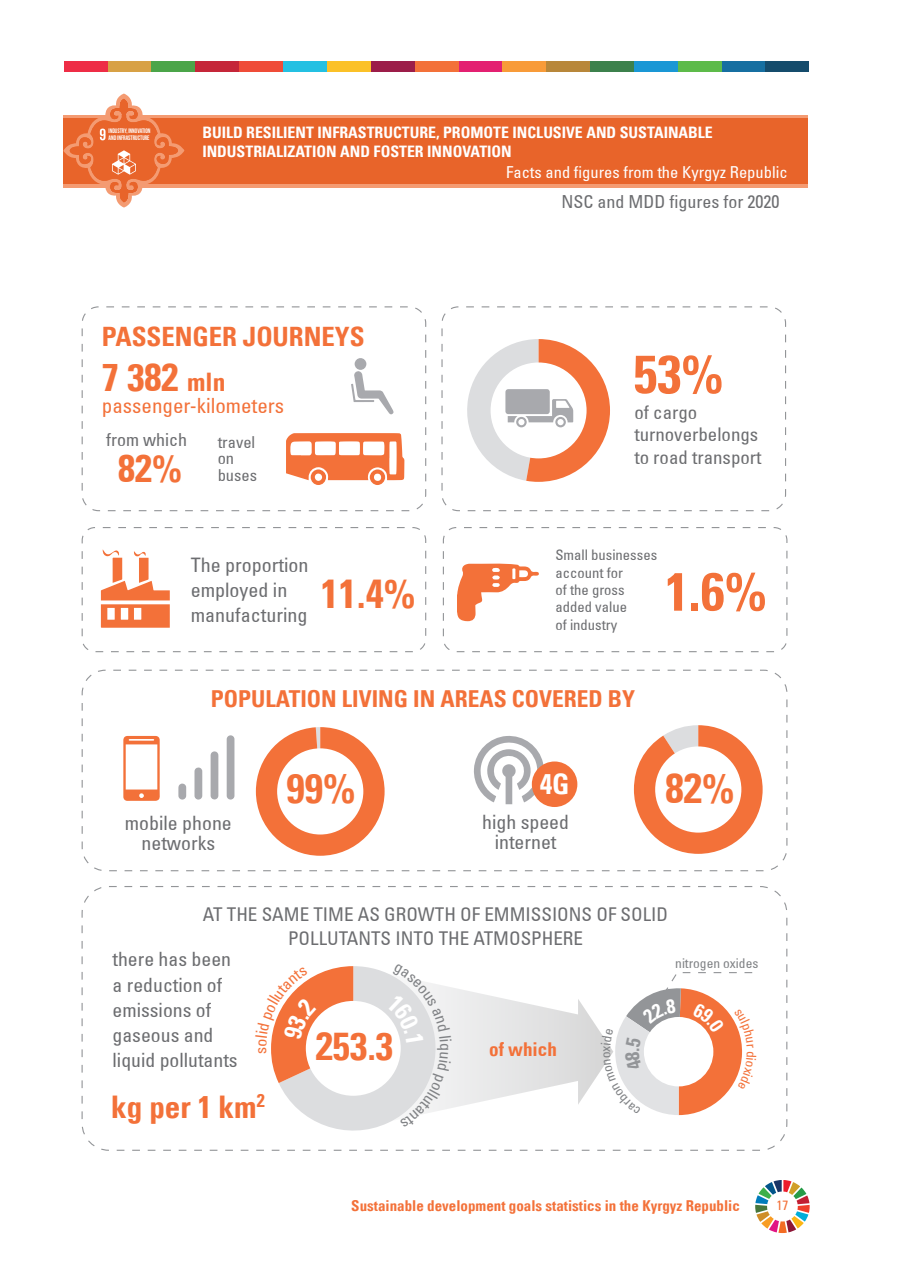
<style>
.page{position:relative;width:902px;height:1280px;background:#fff}
.page>*{position:absolute;margin:0;border:0;box-sizing:border-box;transform-origin:0 0}
.t1{font:53.7px "Univers LTCYR 67 Bold Cond";color:#f37139}
.t2{font:41.25px "Univers LTCYR 67 Bold Cond";color:#f37139}
.t3{font:40.35px "Univers LTCYR 67 Bold Cond";color:#f37139}
.t4{font:38.7px "Univers LTCYR 67 Bold Cond";color:#f37139}
.t5{font:38.4px "Univers LTCYR 67 Bold Cond";color:#f37139}
.t6{font:38.1px "Univers LTCYR 67 Bold Cond";color:#f37139}
.t7{font:31.2px "Univers LTCYR 67 Bold Cond";color:#f37139}
.t8{font:28.35px "Univers LTCYR 67 Bold Cond";color:#fff}
.t9{font:26.7px "Univers LTCYR 67 Bold Cond";color:#f37139}
.t10{font:23.4px "Univers LTCYR 67 Bold Cond";color:#f37139}
.t11{font:condensed 21px "Univers LTCYR 57";color:#f37139}
.t12{font:condensed 19.95px/25.5px "Univers LTCYR 57";color:#6c6d70}
.t13{font:condensed 19.8px/25.2px "Univers LTCYR 57";color:#6c6d70;text-align:center}
.t14{font:condensed 19.05px/24.2px "Univers LTCYR 57";color:#6c6d70;text-align:center}
.t15{font:19.05px "Univers LTCYR 67 Bold Cond";color:#f37139}
.t16{font:condensed 18.9px/22.6px "Univers LTCYR 57";color:#6c6d70}
.t17{font:condensed 18px "Univers LTCYR 57";color:#6c6d70}
.t18{font:condensed 16.5px "Univers LTCYR 57";color:#fff}
.t19{font:condensed 16.5px/16.5px "Univers LTCYR 57";color:#6c6d70}
.t20{font:condensed 16.2px "Univers LTCYR 57";color:#808285}
.t21{font:15.75px/18.9px "Univers LTCYR 67 Bold Cond";color:#fff}
.t22{font:15px "Univers LTCYR 67 Bold Cond";color:#f37139}
.t23{font:condensed 14.7px/17.4px "Univers LTCYR 57";color:#6c6d70}
.t24{font:condensed 13.5px "Univers LTCYR 57";color:#808285}
.t25{font:condensed 13.5px "Univers LTCYR 57";color:#f37139}
.t26{font:700 6.45px/7.1px "Bebas Neue";color:#fff;scale:.95 1}
.s1{font-size:25.5px}
</style>
<div class="page">
<svg style="left:755px;top:1180px;width:54px;height:53px"></svg>
<div style="left:546px;top:62px;width:44px;height:10px;background:#b8873a"></div>
<div style="left:108px;top:62px;width:43px;height:10px;background:#d8a145"></div>
<div style="left:371px;top:62px;width:43px;height:10px;background:#9c1d49"></div>
<div style="left:239px;top:62px;width:44px;height:10px;background:#ef4c38"></div>
<div style="left:721px;top:62px;width:44px;height:10px;background:#166fa1"></div>
<div style="left:195px;top:62px;width:44px;height:10px;background:#c52639"></div>
<div style="left:458px;top:62px;width:44px;height:10px;background:#e32071"></div>
<div style="left:765px;top:62px;width:44px;height:10px;background:#154c6c"></div>
<div style="left:327px;top:62px;width:44px;height:10px;background:#fbc128"></div>
<div style="left:502px;top:62px;width:44px;height:10px;background:#f89b39"></div>
<div style="left:590px;top:62px;width:44px;height:10px;background:#3c814c"></div>
<div style="left:283px;top:62px;width:44px;height:10px;background:#24c0e2"></div>
<div style="left:633px;top:62px;width:44px;height:10px;background:#1a97d5"></div>
<div style="left:677px;top:62px;width:44px;height:10px;background:#5dbb4a"></div>
<div style="left:414px;top:62px;width:44px;height:10px;background:#f37139"></div>
<div style="left:151px;top:62px;width:44px;height:10px;background:#4ba549"></div>
<div style="left:64px;top:62px;width:44px;height:10px;background:#ee2d46"></div>
<svg style="left:184px;top:115px;width:623px;height:72px;background:#f29367"></svg>
<div style="left:63px;top:119px;width:744px;height:65px;background:#e8642a"></div>
<svg style="left:634px;top:725px;width:128px;height:129px"></svg>
<div style="left:82px;top:306px;width:344px;height:205px;border:1px dashed #939598;border-radius:16px"></div>
<div style="left:82px;top:527px;width:344px;height:125px;border:1px dashed #939598;border-radius:13px"></div>
<div style="left:82px;top:670px;width:705px;height:201px;border:1px dashed #939598;border-radius:23px"></div>
<div style="left:443px;top:527px;width:344px;height:125px;border:1px dashed #939598;border-radius:13px"></div>
<div style="left:441px;top:306px;width:345px;height:205px;border:1px dashed #939598;border-radius:16px"></div>
<svg style="left:123px;top:736px;width:37px;height:65px"></svg>
<div style="left:354px;top:358px;width:12px;height:12px;background:#a8a9ad;border-radius:50%"></div>
<svg style="left:351px;top:371px;width:42px;height:43px"></svg>
<svg style="left:286px;top:433px;width:118px;height:52px"></svg>
<svg style="left:467px;top:339px;width:143px;height:143px"></svg>
<svg style="left:457px;top:563px;width:81px;height:58px"></svg>
<svg style="left:474px;top:736px;width:70px;height:68px"></svg>
<svg style="left:227px;top:735px;width:7px;height:65px"></svg>
<svg style="left:210px;top:751px;width:8px;height:49px"></svg>
<svg style="left:194px;top:767px;width:8px;height:33px"></svg>
<svg style="left:178px;top:783px;width:8px;height:17px"></svg>
<div style="left:531px;top:761px;width:46px;height:46px;background:#f37139;border-radius:50%"></div>
<div style="left:256px;top:727px;width:128px;height:129px;background:#f37139;border-radius:64px"></div>
<div style="left:277px;top:748px;width:86px;height:86px;background:#fff;border-radius:50%"></div>
<div style="left:655px;top:746px;width:86px;height:87px;background:#fff;border-radius:50%"></div>
<svg style="left:101px;top:549px;width:69px;height:79px"></svg>
<svg style="left:63px;top:94px;width:121px;height:114px"></svg>
<svg style="left:271px;top:966px;width:482px;height:165px"></svg>
<p class="t26" style="left:109px;top:128px;width:46px">INDUSTRY, INNOVATION<br>AND INFRASTRUCTURE</p>
<p class="t21" style="left:202px;top:122px;width:512px">BUILD RESILIENT INFRASTRUCTURE, PROMOTE INCLUSIVE AND SUSTAINABLE<br>INDUSTRIALIZATION AND FOSTER INNOVATION</p>
<p class="t18" style="left:506px;top:161px;width:283px">Facts and figures from the Kyrgyz Republic</p>
<p class="t17" style="left:561px;top:190px;width:219px">NSC and MDD figures for 2020</p>
<h3 class="t9" style="left:102px;top:321px;width:264px">PASSENGER JOURNEYS</h3>
<h3 class="t5" style="left:102px;top:354px;width:125px">7 382 <span class="s1">mln</span></h3>
<p class="t11" style="left:102px;top:393px;width:184px">passenger-kilometers</p>
<p class="t17" style="left:106px;top:428px;width:82px">from which</p>
<p class="t19" style="left:218px;top:433px;width:41px">travel on buses</p>
<h3 class="t6" style="left:118px;top:445px;width:65px">82%</h3>
<h1 class="t1" style="left:633px;top:341px;width:91px">53%</h1>
<p class="t16" style="left:634px;top:400px;width:128px">of cargo turnoverbelongs to road transport</p>
<p class="t12" style="left:191px;top:551px;width:119px">The proportion employed in manufacturing</p>
<p class="t23" style="left:555px;top:546px;width:103px">Small businesses account for<br>of the gross added value<br>of industry</p>
<h3 class="t3" style="left:321px;top:569px;width:96px">11.4%</h3>
<h1 class="t1" style="left:665px;top:559px;width:103px">1.6%</h1>
<p class="t10" style="left:211px;top:684px;width:425px">POPULATION LIVING IN AREAS COVERED BY</p>
<h3 class="t8" style="left:539px;top:766px;width:31px">4G</h3>
<h2 class="t2" style="left:286px;top:763px;width:70px">99%</h2>
<h2 class="t2" style="left:665px;top:763px;width:70px">82%</h2>
<p class="t13" style="left:125px;top:813px;width:108px;line-height:19.8px">mobile phone networks</p>
<p class="t13" style="left:482px;top:811px;width:88px;line-height:19.8px">high speed internet</p>
<p class="t14" style="left:203px;top:901px;width:466px">AT THE SAME TIME AS GROWTH OF EMMISSIONS OF SOLID<br>POLLUTANTS INTO THE ATMOSPHERE</p>
<p class="t13" style="left:113px;top:946px;width:127px;text-align:left">there has been a reduction of emissions of gaseous and liquid pollutants</p>
<h3 class="t7" style="left:111px;top:1087px;width:155px">kg per 1 km<sup>2</sup></h3>
<h3 class="t4" style="left:315px;top:1022px;width:79px">253.3</h3>
<p class="t15" style="left:489px;top:1037px;width:69px">of which</p>
<p class="t20" style="left:456px;top:1043px;width:10px;rotate:90deg">q</p>
<p class="t24" style="left:675px;top:955px;width:85px">nitrogen oxides</p>
<p class="t22" style="left:351px;top:1197px;width:390px">Sustainable development goals statistics in the Kyrgyz Republic</p>
<p class="t25" style="left:776px;top:1197px;width:13px">17</p>
</div>
